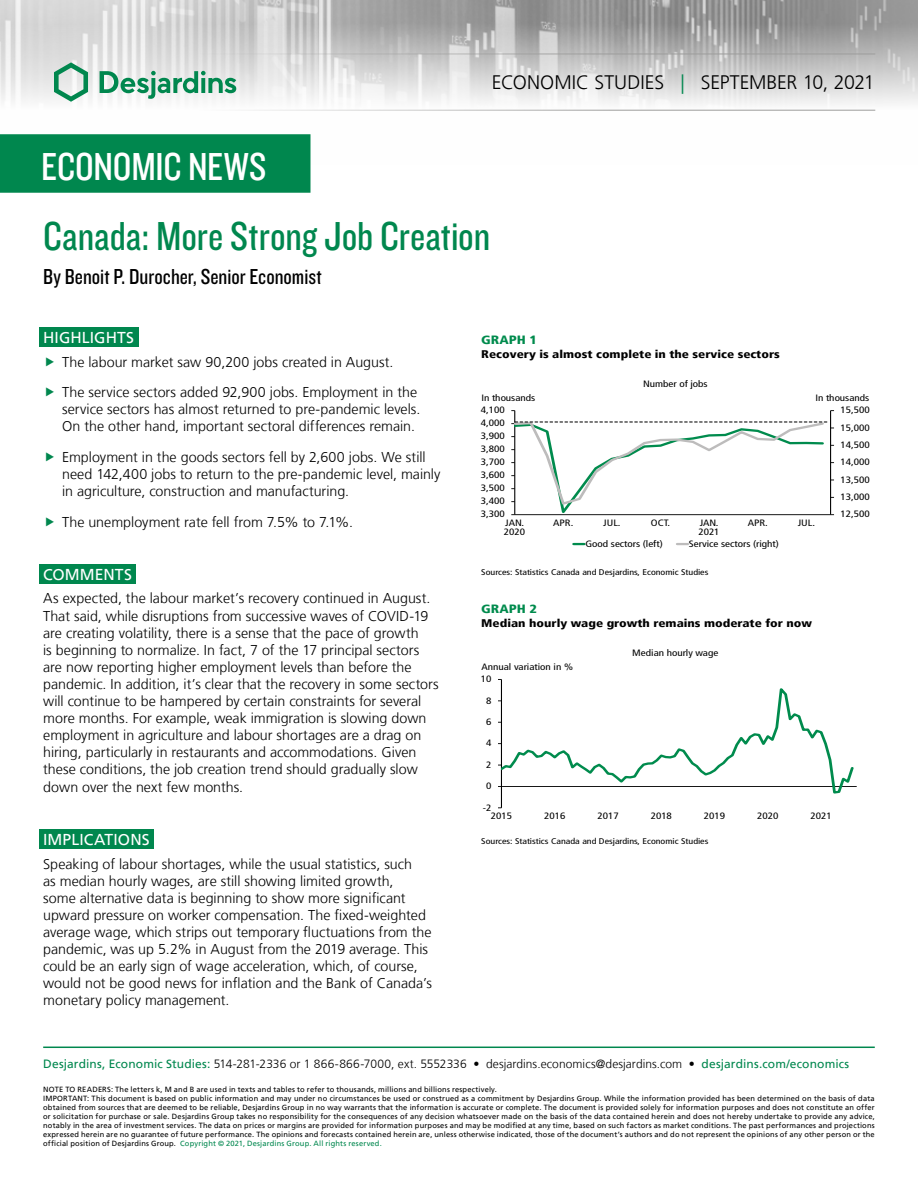
<style>
.page{position:relative;width:918px;height:1188px;background:#fff}
.page>*{position:absolute;margin:0;border:0;box-sizing:border-box;transform-origin:0 0}
.t1{font:42px "Knockout 29 Junior Ltweight";color:#00874e}
.t2{font:40.5px "Knockout 29 Junior Ltweight";letter-spacing:-.005em;color:#fff}
.t3{font:22.5px "Knockout 29 Junior Ltweight";color:#000}
.t4{font:300 19.5px "Frutiger LT";color:#000}
.t5{font:15.75px "Frutiger LT";letter-spacing:.005em;color:#fff}
.t6{font:300 14.25px/17.1px "Frutiger LT";color:#000}
.t7{font:300 12px "Frutiger LT";letter-spacing:.005em;color:#000}
.t8{font:900 condensed 12px "Frutiger LT";color:#008b4d;scale:1.2 1}
.t9{font:900 condensed 11.1px "Frutiger LT";color:#000;scale:1.2 1}
.t10{font:condensed 9.3px "Frutiger LT";color:#000;scale:1.2 1}
.t11{font:condensed 9.15px "Frutiger LT";color:#000;scale:1.2 1}
.t12{font:condensed 8.25px "Frutiger LT";color:#000;scale:1.2 1}
.t13{font:7.5px/9px "Frutiger LT";letter-spacing:.02em;color:#000}
.s1{color:#00874e}
.s2{font-weight:400;color:#00874e}
</style>
<div class="page">
<img style="left:0;top:0;width:918px;height:164px">
<hr style="left:43px;top:54px;width:832px;height:1px;background:#9d9d9c">
<hr style="left:43px;top:110px;width:832px;height:1px;background:#9d9d9c">
<svg style="left:54px;top:62px;width:34px;height:40px"></svg>
<svg style="left:100px;top:71px;width:136px;height:28px"></svg>
<div style="left:0;top:135px;width:310px;height:57px;background:#00874e"></div>
<div style="left:0;top:134px;width:310px;height:59px;border:2px solid #00874e"></div>
<hr style="left:43px;top:1047px;width:832px;height:1px;background:#00874e">
<div style="left:39px;top:327px;width:99px;height:20px;background:#00874e"></div>
<div style="left:39px;top:564px;width:97px;height:20px;background:#00874e"></div>
<div style="left:39px;top:829px;width:115px;height:20px;background:#00874e"></div>
<hr style="left:830px;top:411px;width:1px;height:104px;background:#000">
<hr style="left:514px;top:411px;width:1px;height:104px;background:#000">
<svg style="left:574px;top:543px;width:10px;height:2px"></svg>
<svg style="left:677px;top:543px;width:11px;height:2px"></svg>
<svg style="left:511px;top:421px;width:323px;height:94px"></svg>
<hr style="left:501px;top:679px;width:1px;height:129px;background:#000">
<hr style="left:501px;top:786px;width:356px;height:1px;background:#000">
<svg style="left:498px;top:679px;width:358px;height:116px"></svg>
<h2 class="t2" style="left:41px;top:140px;width:227px">ECONOMIC NEWS</h2>
<h3 class="t4" style="left:492px;top:72px;width:384px">ECONOMIC STUDIES <span class="s1">|</span> SEPTEMBER 10, 2021</h3>
<h1 class="t1" style="left:43px;top:209px;width:449px">Canada: More Strong Job Creation</h1>
<h3 class="t3" style="left:43px;top:262px;width:280px">By Benoit P. Durocher, Senior Economist</h3>
<p class="t5" style="left:43px;top:328px;width:92px">HIGHLIGHTS</p>
<p class="t6" style="left:62px;top:347px;width:357px;line-height:30.6px">The labour market saw 90,200 jobs created in August.<br>The service sectors added 92,900 jobs. Employment in the</p>
<p class="t6" style="left:62px;top:401px;width:360px">service sectors has almost returned to pre-pandemic levels.<br>On the other hand, important sectoral differences remain.</p>
<p class="t6" style="left:62px;top:449px;width:380px">Employment in the goods sectors fell by 2,600 jobs. We still need 142,400 jobs to return to the pre-pandemic level, mainly in agriculture, construction and manufacturing.</p>
<p class="t6" style="left:62px;top:514px;width:292px">The unemployment rate fell from 7.5% to 7.1%.</p>
<p class="t5" style="left:43px;top:565px;width:90px">COMMENTS</p>
<p class="t6" style="left:43px;top:590px;width:397px">As expected, the labour market’s recovery continued in August.<br>That said, while disruptions from successive waves of COVID‑19 are creating volatility, there is a sense that the pace of growth<br>is beginning to normalize. In fact, 7 of the 17 principal sectors are now reporting higher employment levels than before the pandemic. In addition, it’s clear that the recovery in some sectors will continue to be hampered by certain constraints for several more months. For example, weak immigration is slowing down employment in agriculture and labour shortages are a drag on hiring, particularly in restaurants and accommodations. Given these conditions, the job creation trend should gradually slow down over the next few months.</p>
<p class="t5" style="left:43px;top:830px;width:108px">IMPLICATIONS</p>
<p class="t6" style="left:43px;top:855px;width:390px">Speaking of labour shortages, while the usual statistics, such<br>as median hourly wages, are still showing limited growth,<br>some alternative data is beginning to show more significant upward pressure on worker compensation. The fixed-weighted average wage, which strips out temporary fluctuations from the pandemic, was up 5.2% in August from the 2019 average. This could be an early sign of wage acceleration, which, of course, would not be good news for inflation and the Bank of Canada’s monetary policy management.</p>
<p class="t8" style="left:481px;top:333px;width:48px">GRAPH 1</p>
<p class="t9" style="left:481px;top:347px;width:250px">Recovery is almost complete in the service sectors</p>
<p class="t11" style="left:643px;top:379px;width:55px">Number of jobs</p>
<p class="t11" style="left:481px;top:393px;width:46px">In thousands</p>
<p class="t11" style="left:815px;top:393px;width:46px">In thousands</p>
<p class="t10" style="left:481px;top:405px;width:21px">4,100</p>
<p class="t10" style="left:841px;top:405px;width:26px">15,500</p>
<p class="t11" style="left:481px;top:418px;width:21px">4,000</p>
<p class="t11" style="left:481px;top:431px;width:21px">3,900</p>
<p class="t11" style="left:481px;top:444px;width:21px">3,800</p>
<p class="t10" style="left:841px;top:422px;width:26px">15,000</p>
<p class="t10" style="left:841px;top:439px;width:26px">14,500</p>
<p class="t10" style="left:481px;top:457px;width:21px">3,700</p>
<p class="t10" style="left:841px;top:457px;width:26px">14,000</p>
<p class="t11" style="left:481px;top:470px;width:21px">3,600</p>
<p class="t11" style="left:481px;top:483px;width:21px">3,500</p>
<p class="t11" style="left:481px;top:496px;width:21px">3,400</p>
<p class="t11" style="left:841px;top:474px;width:26px">13,500</p>
<p class="t11" style="left:841px;top:492px;width:26px">13,000</p>
<p class="t11" style="left:481px;top:509px;width:21px">3,300</p>
<p class="t10" style="left:505px;top:518px;width:17px">JAN.</p>
<p class="t10" style="left:553px;top:518px;width:18px">APR.</p>
<p class="t10" style="left:603px;top:518px;width:16px">JUL.</p>
<p class="t10" style="left:651px;top:518px;width:17px">OCT.</p>
<p class="t10" style="left:700px;top:518px;width:17px">JAN.</p>
<p class="t10" style="left:748px;top:518px;width:18px">APR.</p>
<p class="t10" style="left:798px;top:518px;width:16px">JUL.</p>
<p class="t10" style="left:585px;top:538px;width:66px">Good sectors (left)</p>
<p class="t10" style="left:689px;top:538px;width:77px">Service sectors (right)</p>
<p class="t11" style="left:504px;top:526px;width:19px">2020</p>
<p class="t11" style="left:698px;top:526px;width:19px">2021</p>
<p class="t12" style="left:481px;top:567px;width:191px">Sources: Statistics Canada and Desjardins, Economic Studies</p>
<p class="t8" style="left:481px;top:602px;width:48px">GRAPH 2</p>
<p class="t9" style="left:481px;top:616px;width:277px">Median hourly wage growth remains moderate for now</p>
<p class="t11" style="left:481px;top:661px;width:78px">Annual variation in %</p>
<p class="t10" style="left:481px;top:674px;width:10px">10</p>
<p class="t11" style="left:486px;top:695px;width:6px">8</p>
<p class="t11" style="left:486px;top:717px;width:6px">6</p>
<p class="t11" style="left:486px;top:738px;width:6px">4</p>
<p class="t11" style="left:486px;top:759px;width:6px">2</p>
<p class="t11" style="left:486px;top:781px;width:6px">0</p>
<p class="t11" style="left:483px;top:802px;width:9px">-2</p>
<p class="t11" style="left:632px;top:648px;width:73px">Median hourly wage</p>
<p class="t10" style="left:491px;top:811px;width:19px">2015</p>
<p class="t10" style="left:544px;top:811px;width:19px">2016</p>
<p class="t10" style="left:597px;top:811px;width:19px">2017</p>
<p class="t10" style="left:651px;top:811px;width:19px">2018</p>
<p class="t10" style="left:704px;top:811px;width:19px">2019</p>
<p class="t10" style="left:757px;top:811px;width:19px">2020</p>
<p class="t10" style="left:811px;top:811px;width:19px">2021</p>
<p class="t12" style="left:481px;top:836px;width:191px">Sources: Statistics Canada and Desjardins, Economic Studies</p>
<p class="t11" style="left:841px;top:509px;width:26px">12,500</p>
<p class="t7" style="left:43px;top:1057px;width:808px"><span class="s2">Desjardins, Economic Studies:</span> 514‑281‑2336 or 1 866‑866‑7000, ext. 5552336 • desjardins.economics@desjardins.com • <span class="s2">desjardins.com/economics</span></p>
<p class="t13" style="left:43px;top:1085px;width:833px">NOTE TO READERS: The letters k, M and B are used in texts and tables to refer to thousands, millions and billions respectively.<br>IMPORTANT: This document is based on public information and may under no circumstances be used or construed as a commitment by Desjardins Group. While the information provided has been determined on the basis of data obtained from sources that are deemed to be reliable, Desjardins Group in no way warrants that the information is accurate or complete. The document is provided solely for information purposes and does not constitute an offer or solicitation for purchase or sale. Desjardins Group takes no responsibility for the consequences of any decision whatsoever made on the basis of the data contained herein and does not hereby undertake to provide any advice, notably in the area of investment services. The data on prices or margins are provided for information purposes and may be modified at any time, based on such factors as market conditions. The past performances and projections expressed herein are no guarantee of future performance. The opinions and forecasts contained herein are, unless otherwise indicated, those of the document’s authors and do not represent the opinions of any other person or the official position of Desjardins Group. <span class="s1">Copyright © 2021, Desjardins Group. All rights reserved.</span></p>
</div>
